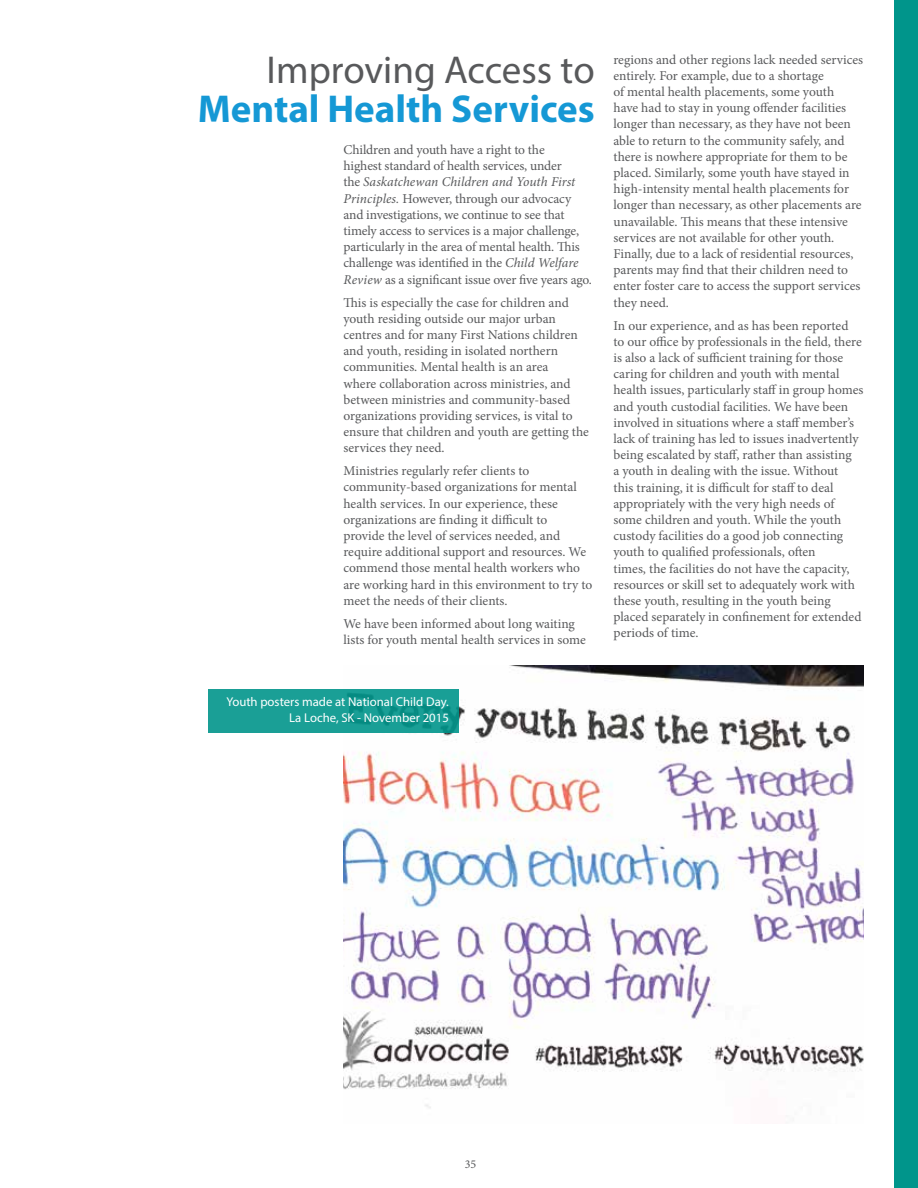
<style>
.page{position:relative;width:918px;height:1188px;background:#fff}
.page>*{position:absolute;margin:0;border:0;box-sizing:border-box;transform-origin:0 0}
.t1{font:700 39px "Myriad Pro";color:#1598d5}
.t2{font:39px "Myriad Pro";color:#58595b}
.t3{font:13.5px/16.2px "Minion Pro";letter-spacing:-.005em;color:#58595b}
.t4{font:12.75px/15.3px "Myriad Pro";color:#fff;text-align:right}
.t5{font:12px "Minion Pro";color:#58595b}
.s1{font-style:italic}
</style>
<div class="page">
<div style="left:894px;top:0;width:24px;height:1188px;background:#00958b"></div>
<img style="left:344px;top:666px;width:520px;height:442px">
<svg style="left:209px;top:689px;width:250px;height:44px;background:#179c93"></svg>
<h1 class="t2" style="left:267px;top:46px;width:330px">Improving Access to</h1>
<h1 class="t1" style="left:198px;top:83px;width:399px">Mental Health Services</h1>
<p class="t3" style="left:344px;top:142px;width:250px">Children and youth have a right to the<br>highest standard of health services, under<br>the <span class="s1">Saskatchewan Children and Youth First Principles.</span> However, through our advocacy and investigations, we continue to see that timely access to services is a major challenge, particularly in the area of mental health. This challenge was identified in the <span class="s1">Child Welfare Review</span> as a significant issue over five years ago.</p>
<p class="t3" style="left:344px;top:294px;width:247px">This is especially the case for children and youth residing outside our major urban centres and for many First Nations children and youth, residing in isolated northern communities. Mental health is an area<br>where collaboration across ministries, and between ministries and community-based organizations providing services, is vital to ensure that children and youth are getting the services they need.</p>
<p class="t3" style="left:344px;top:463px;width:250px">Ministries regularly refer clients to community-based organizations for mental health services. In our experience, these organizations are finding it difficult to<br>provide the level of services needed, and require additional support and resources. We commend those mental health workers who are working hard in this environment to try to meet the needs of their clients.</p>
<p class="t3" style="left:344px;top:615px;width:244px">We have been informed about long waiting lists for youth mental health services in some</p>
<p class="t4" style="left:226px;top:694px;width:224px">Youth posters made at National Child Day.<br>La Loche, SK - November 2015</p>
<p class="t3" style="left:614px;top:51px;width:251px">regions and other regions lack needed services entirely. For example, due to a shortage<br>of mental health placements, some youth<br>have had to stay in young offender facilities longer than necessary, as they have not been able to return to the community safely, and there is nowhere appropriate for them to be placed. Similarly, some youth have stayed in high-intensity mental health placements for longer than necessary, as other placements are unavailable. This means that these intensive services are not available for other youth.<br>Finally, due to a lack of residential resources, parents may find that their children need to enter foster care to access the support services they need.</p>
<p class="t3" style="left:614px;top:317px;width:252px">In our experience, and as has been reported<br>to our office by professionals in the field, there is also a lack of sufficient training for those caring for children and youth with mental health issues, particularly staff in group homes and youth custodial facilities. We have been involved in situations where a staff member’s lack of training has led to issues inadvertently being escalated by staff, rather than assisting<br>a youth in dealing with the issue. Without<br>this training, it is difficult for staff to deal appropriately with the very high needs of some children and youth. While the youth custody facilities do a good job connecting youth to qualified professionals, often<br>times, the facilities do not have the capacity, resources or skill set to adequately work with these youth, resulting in the youth being placed separately in confinement for extended periods of time.</p>
<p class="t5" style="left:465px;top:1156px;width:13px">35</p>
</div>
